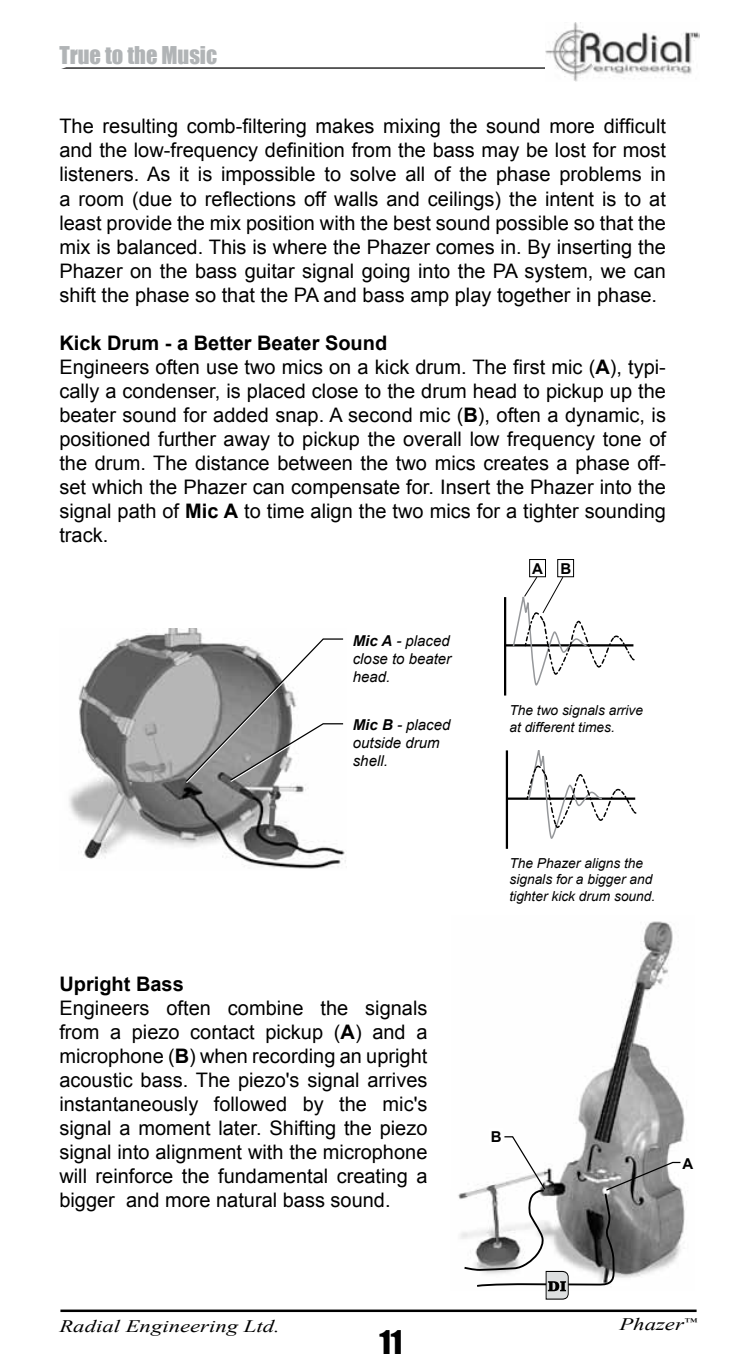
<style>
.page{position:relative;width:756px;height:1369px;background:#fff}
.page>*{position:absolute;margin:0;border:0;box-sizing:border-box;transform-origin:0 0}
.t1{font:30px "Impact";color:#000}
.t2{font:22.5px "Impact";color:#b1b4b6}
.t3{font:20px/24px "Arial";color:#000;text-align:justify}
.t4{font:700 20px "Arial";color:#000}
.t5{font:italic 17.5px "Times New Roman";color:#000;scale:1.3 1}
.t6{font:italic 15px/18px "Arial";color:#000;text-align:justify}
.t7{font:700 15px "Arial";color:#000}
.t8{font:italic 13.75px/16.5px "Arial";color:#000}
.s1{font-weight:700}
</style>
<div class="page">
<svg style="left:61px;top:67px;width:484px;height:2px"></svg>
<img style="left:545px;top:23px;width:154px;height:59px">
<hr style="left:60px;top:1309px;width:637px;height:2px;background:#000">
<img style="left:69px;top:628px;width:277px;height:241px">
<svg style="left:185px;top:637px;width:160px;height:147px"></svg>
<img style="left:458px;top:921px;width:229px;height:318px">
<div style="left:489px;top:1127px;width:14px;height:17px;background:#fff"></div>
<svg style="left:463px;top:1135px;width:219px;height:164px"></svg>
<hr style="left:506px;top:750px;width:2px;height:98px;background:#000">
<hr style="left:506px;top:797px;width:129px;height:2px;background:#000">
<svg style="left:526px;top:750px;width:111px;height:89px"></svg>
<hr style="left:504px;top:597px;width:2px;height:98px;background:#000">
<hr style="left:504px;top:644px;width:129px;height:2px;background:#000">
<svg style="left:512px;top:576px;width:123px;height:110px"></svg>
<div style="left:557px;top:559px;width:17px;height:18px;border:1px solid #000"></div>
<div style="left:529px;top:559px;width:17px;height:18px;border:1px solid #000"></div>
<p class="t2" style="left:59px;top:38px;width:159px">True to the Music</p>
<p class="t3" style="left:59px;top:115px;width:608px">The resulting comb-filtering makes mixing the sound more difficult and the low-frequency definition from the bass may be lost for most listeners. As it is impossible to solve all of the phase problems in a room (due to reflections off walls and ceilings) the intent is to at least provide the mix position with the best sound possible so that the mix is balanced. This is where the Phazer comes in. By inserting the Phazer on the bass guitar signal going into the PA system, we can shift the phase so that the PA and bass amp play together in phase.</p>
<p class="t3" style="left:59px;top:331px;width:608px;text-align:left"><span class="s1">Kick Drum - a Better Beater Sound<br></span>Engineers often use two mics on a kick drum. The first mic (<span class="s1">A</span>), typi&shy;cally a condenser, is placed close to the drum head to pickup up the beater sound for added snap. A second mic (<span class="s1">B</span>), often a dynamic, is positioned further away to pickup the overall low frequency tone of the drum. The distance between the two mics creates a phase off&shy;set which the Phazer can compensate for. Insert the Phazer into the signal path of <span class="s1">Mic A</span> to time align the two mics for a tighter sounding track.</p>
<p class="t6" style="left:353px;top:632px;width:100px"><span class="s1">Mic A</span> - placed close to beater head.</p>
<p class="t6" style="left:353px;top:716px;width:99px;text-align:left"><span class="s1">Mic B</span> - placed outside drum shell.</p>
<p class="t4" style="left:59px;top:970px;width:126px">Upright Bass</p>
<p class="t3" style="left:59px;top:995px;width:370px">Engineers often combine the signals from a piezo contact pickup (<span class="s1">A</span>) and a microphone (<span class="s1">B</span>) when recording an upright acoustic bass. The piezo's signal arrives instantaneously followed by the mic's signal a moment later. Shifting the piezo signal into alignment with the microphone will reinforce the fundamental creating a bigger and more natural bass sound.</p>
<p class="t7" style="left:532px;top:558px;width:41px">A B</p>
<p class="t8" style="left:509px;top:702px;width:135px">The two signals arrive at different times.</p>
<p class="t8" style="left:509px;top:854px;width:147px">The Phazer aligns the signals for a bigger and tighter kick drum sound.</p>
<p class="t7" style="left:491px;top:1126px;width:12px">B</p>
<p class="t7" style="left:682px;top:1153px;width:12px">A</p>
<p class="t5" style="left:59px;top:1313px;width:171px">Radial Engineering Ltd.</p>
<h1 class="t1" style="left:379px;top:1318px;width:24px">11</h1>
<p class="t5" style="left:619px;top:1311px;width:61px">Phazer<sup>™</sup></p>
</div>
